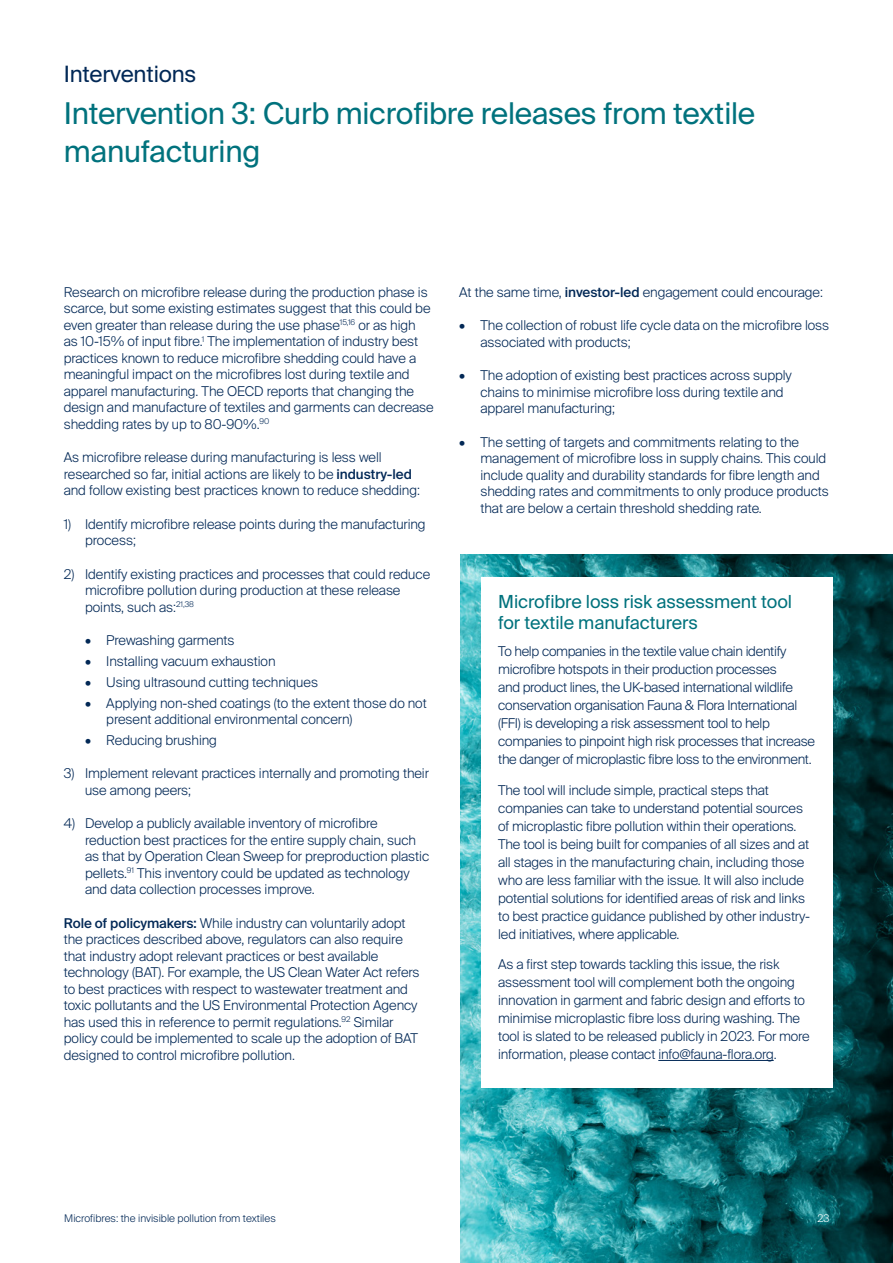
<style>
.page{position:relative;width:893px;height:1263px;background:#fff}
.page>*{position:absolute;margin:0;border:0;box-sizing:border-box;transform-origin:0 0}
.Main_Page_Subhead{font:30px/37.5px "Suisse Intl";letter-spacing:-.01em;color:#00727d}
.Main_Page_Subhead-2{font:22.5px "Suisse Intl";letter-spacing:-.01em;color:#022856}
.Sub_Header{font:18px/21px "Suisse Intl";letter-spacing:-.005em;color:#00727d}
.Body{font:300 13.5px/16.5px "Suisse Intl";letter-spacing:-.005em;color:#022856}
.t1{font:300 10.5px "Suisse Intl";color:#022856}
.t2{font:300 10.5px "Suisse Intl";color:#fff}
.s1{font-weight:500}
</style>
<div class="page">
<img style="left:460px;top:554px;width:433px;height:709px">
<div style="left:481px;top:577px;width:351px;height:510px;background:#fff"></div>
<hr style="left:658px;top:1060px;width:116px;height:1px;background:#022856">
<p class="Main_Page_Subhead-2" style="left:64px;top:61px;width:134px">Interventions</p>
<p class="Main_Page_Subhead" style="left:64px;top:95px;width:693px">Intervention 3: Curb microfibre releases from textile manufacturing</p>
<p class="Body" style="left:64px;top:284px;width:371px">Research on microfibre release during the production phase is scarce, but some existing estimates suggest that this could be even greater than release during the use phase<sup>15,16</sup> or as high<br>as 10-15% of input fibre.<sup>1</sup> The implementation of industry best practices known to reduce microfibre shedding could have a meaningful impact on the microfibres lost during textile and apparel manufacturing. The OECD reports that changing the design and manufacture of textiles and garments can decrease shedding rates by up to 80-90%.<sup>90</sup></p>
<p class="Body" style="left:64px;top:449px;width:358px">As microfibre release during manufacturing is less well researched so far, initial actions are likely to be <span class="s1">industry-led </span>and follow existing best practices known to reduce shedding:</p>
<p class="Body" style="left:85px;top:516px;width:342px;text-indent:-21px">1) Identify microfibre release points during the manufacturing process;</p>
<p class="Body" style="left:85px;top:566px;width:347px;text-indent:-21px">2) Identify existing practices and processes that could reduce microfibre pollution during production at these release points, such as:<sup>21,38</sup></p>
<p class="Body" style="left:85px;top:632px;width:151px">• Prewashing garments</p>
<p class="Body" style="left:85px;top:653px;width:192px">• Installing vacuum exhaustion</p>
<p class="Body" style="left:85px;top:674px;width:235px">• Using ultrasound cutting techniques</p>
<p class="Body" style="left:106px;top:695px;width:322px;text-indent:-21px">• Applying non-shed coatings (to the extent those do not present additional environmental concern)</p>
<p class="Body" style="left:85px;top:732px;width:133px">• Reducing brushing</p>
<p class="Body" style="left:85px;top:765px;width:345px;text-indent:-21px">3) Implement relevant practices internally and promoting their use among peers;</p>
<p class="Body" style="left:85px;top:815px;width:346px;text-indent:-21px">4) Develop a publicly available inventory of microfibre reduction best practices for the entire supply chain, such as that by Operation Clean Sweep for preproduction plastic pellets.<sup>91</sup> This inventory could be updated as technology and data collection processes improve.</p>
<p class="Body" style="left:64px;top:915px;width:357px"><span class="s1">Role of policymakers:</span> While industry can voluntarily adopt the practices described above, regulators can also require that industry adopt relevant practices or best available technology (BAT). For example, the US Clean Water Act refers to best practices with respect to wastewater treatment and toxic pollutants and the US Environmental Protection Agency has used this in reference to permit regulations.<sup>92</sup> Similar policy could be implemented to scale up the adoption of BAT designed to control microfibre pollution.</p>
<p class="Body" style="left:459px;top:284px;width:365px">At the same time, <span class="s1">investor-led</span> engagement could encourage:</p>
<p class="Body" style="left:480px;top:317px;width:350px;text-indent:-21px">• The collection of robust life cycle data on the microfibre loss associated with products;</p>
<p class="Body" style="left:480px;top:367px;width:313px;text-indent:-21px">• The adoption of existing best practices across supply chains to minimise microfibre loss during textile and apparel manufacturing;</p>
<p class="Body" style="left:480px;top:434px;width:350px;text-indent:-21px">• The setting of targets and commitments relating to the management of microfibre loss in supply chains. This could include quality and durability standards for fibre length and shedding rates and commitments to only produce products that are below a certain threshold shedding rate.</p>
<p class="Sub_Header" style="left:498px;top:591px;width:295px">Microfibre loss risk assessment tool for textile manufacturers</p>
<p class="Body" style="left:498px;top:642px;width:318px;line-height:18px">To help companies in the textile value chain identify microfibre hotspots in their production processes<br>and product lines, the UK-based international wildlife conservation organisation Fauna &amp; Flora International (FFI) is developing a risk assessment tool to help companies to pinpoint high risk processes that increase the danger of microplastic fibre loss to the environment.</p>
<p class="Body" style="left:498px;top:781px;width:313px;line-height:18px">The tool will include simple, practical steps that companies can take to understand potential sources of microplastic fibre pollution within their operations.<br>The tool is being built for companies of all sizes and at all stages in the manufacturing chain, including those who are less familiar with the issue. It will also include potential solutions for identified areas of risk and links to best practice guidance published by other industry&shy;led initiatives, where applicable.</p>
<p class="Body" style="left:498px;top:956px;width:313px;line-height:18px">As a first step towards tackling this issue, the risk assessment tool will complement both the ongoing innovation in garment and fabric design and efforts to minimise microplastic fibre loss during washing. The tool is slated to be released publicly in 2023. For more information, please contact info@fauna-flora.org.</p>
<p class="t1" style="left:64px;top:1212px;width:213px">Microfibres: the invisible pollution from textiles</p>
<p class="t2" style="left:817px;top:1212px;width:13px">23</p>
</div>
